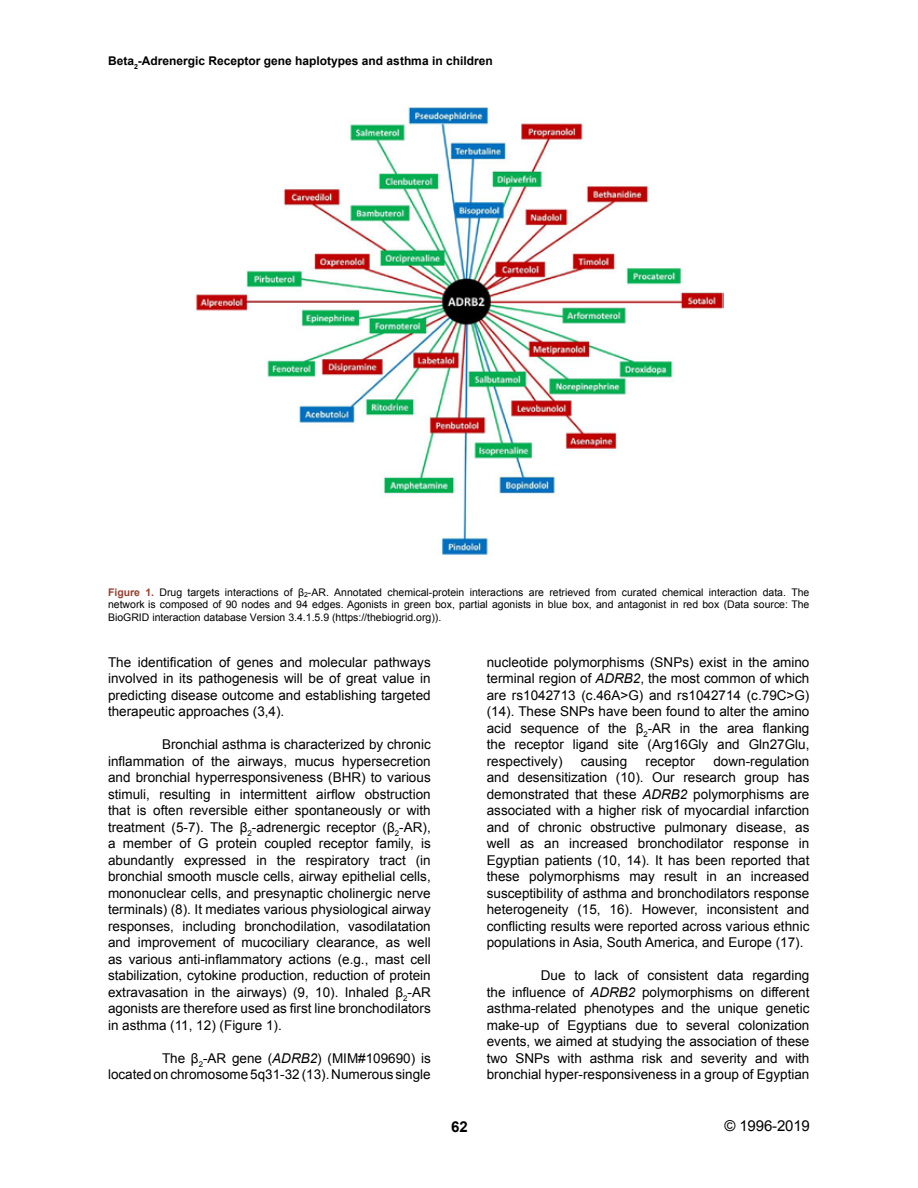
<style>
.page{position:relative;width:918px;height:1188px;background:#fff}
.page>*{position:absolute;margin:0;border:0;box-sizing:border-box;transform-origin:0 0}
.t1{font:15px "Arial";letter-spacing:-.01em;color:#000}
.t2{font:700 15px "Arial";color:#000}
.t3{font:13.5px/16.5px "Arial";color:#000;text-align:justify}
.t4{font:700 12px "Arial";color:#000}
.t5{font:10.5px/12.6px "Arial";color:#000;text-align:justify}
.s1{font-weight:700;color:#974030}
.s2{font-style:italic}
</style>
<div class="page">
<img style="left:194px;top:106px;width:529px;height:449px">
<p class="t4" style="left:108px;top:53px;width:386px">Beta<sub>2</sub>-Adrenergic Receptor gene haplotypes and asthma in children</p>
<p class="t5" style="left:108px;top:586px;width:703px"><span class="s1">Figure 1.</span> Drug targets interactions of β<sub>2</sub>-AR. Annotated chemical-protein interactions are retrieved from curated chemical interaction data. The network is composed of 90 nodes and 94 edges. Agonists in green box, partial agonists in blue box, and antagonist in red box (Data source: The BioGRID interaction database Version 3.4.1.5.9 (https://thebiogrid.org)).</p>
<p class="t3" style="left:108px;top:654px;width:324px">The identification of genes and molecular pathways involved in its pathogenesis will be of great value in predicting disease outcome and establishing targeted therapeutic approaches (3,4).</p>
<p class="t3" style="left:108px;top:736px;width:324px;text-indent:54px">Bronchial asthma is characterized by chronic inflammation of the airways, mucus hypersecretion and bronchial hyperresponsiveness (BHR) to various stimuli, resulting in intermittent airflow obstruction that is often reversible either spontaneously or with treatment (5-7). The β<sub>2</sub>-adrenergic receptor (β<sub>2</sub>-AR), a member of G protein coupled receptor family, is abundantly expressed in the respiratory tract (in bronchial smooth muscle cells, airway epithelial cells, mononuclear cells, and presynaptic cholinergic nerve terminals) (8). It mediates various physiological airway responses, including bronchodilation, vasodilatation and improvement of mucociliary clearance, as well as various anti-inflammatory actions (e.g., mast cell stabilization, cytokine production, reduction of protein extravasation in the airways) (9, 10). Inhaled β<sub>2</sub>-AR agonists are therefore used as first line bronchodilators in asthma (11, 12) (Figure 1).</p>
<p class="t3" style="left:108px;top:1050px;width:324px;text-align:right">The β<sub>2</sub>-AR gene (<span class="s2">ADRB2</span>) (MIM#109690) is<br>located on chromosome 5q31-32 (13). Numerous single</p>
<p class="t3" style="left:487px;top:654px;width:324px">nucleotide polymorphisms (SNPs) exist in the amino terminal region of <span class="s2">ADRB2</span>, the most common of which are rs1042713 (c.46A&gt;G) and rs1042714 (c.79C&gt;G) (14). These SNPs have been found to alter the amino acid sequence of the β<sub>2</sub>-AR in the area flanking the receptor ligand site (Arg16Gly and Gln27Glu, respectively)</p>
<p class="t3" style="left:487px;top:753px;width:324px;text-indent:227px">down-regulation and desensitization (10). Our research group has demonstrated that these <span class="s2">ADRB2</span> polymorphisms are associated with a higher risk of myocardial infarction and of chronic obstructive pulmonary disease, as well as an increased bronchodilator response in Egyptian patients (10, 14). It has been reported that these polymorphisms may result in an increased susceptibility of asthma and bronchodilators response heterogeneity (15, 16). However, inconsistent and conflicting results were reported across various ethnic populations in Asia, South America, and Europe (17).</p>
<p class="t3" style="left:487px;top:967px;width:324px;text-indent:54px">Due to lack of consistent data regarding the influence of <span class="s2">ADRB2</span> polymorphisms on different asthma-related phenotypes and the unique genetic make-up of Egyptians due to several colonization events, we aimed at studying the association of these two SNPs with asthma risk and severity and with bronchial hyper-responsiveness in a group of Egyptian</p>
<p class="t3" style="left:581px;top:753px;width:48px">causing</p>
<p class="t3" style="left:646px;top:753px;width:51px">receptor</p>
<p class="t2" style="left:451px;top:1117px;width:18px">62</p>
<p class="t1" style="left:725px;top:1116px;width:87px">© 1996-2019</p>
</div>
